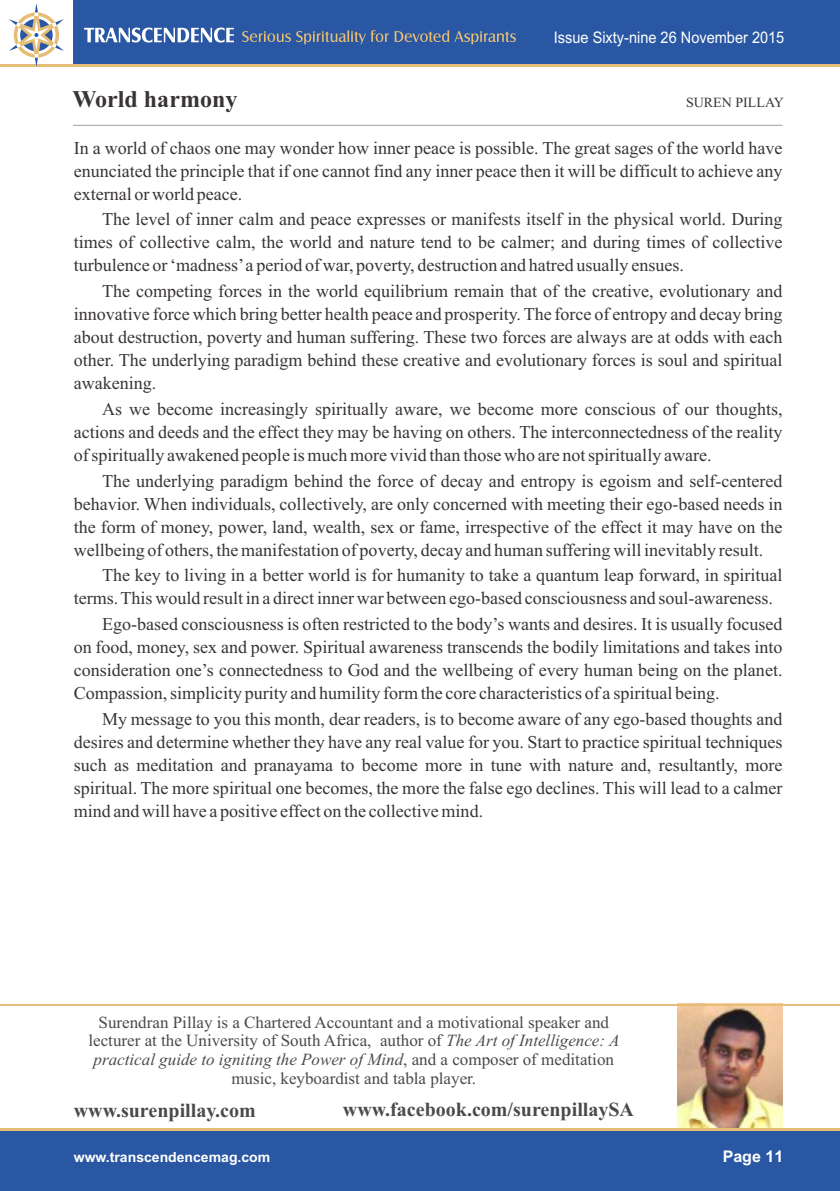
<style>
.page{position:relative;width:840px;height:1191px;background:#fff}
.page>*{position:absolute;margin:0;border:0;box-sizing:border-box;transform-origin:0 0}
.t1{font:700 24px "Times New Roman";color:#383336}
.t2{font:700 20px "Times New Roman";color:#4a4a4d}
.t3{font:18px/23px "Times New Roman";color:#383336;text-align:justify}
.t4{font:17px/18.8px "Times New Roman";color:#4a4a4d;text-align:center}
.t5{font:16px "Arial";color:#fff;scale:.91 1}
.t6{font:700 16px "Arial";color:#fff}
.t7{font:700 14px "Arial";color:#fff}
.t8{font:14px "Times New Roman";color:#383336}
.s1{font-style:italic}
</style>
<div class="page">
<img style="left:677px;top:1005px;width:105px;height:123px">
<div style="left:74px;top:0;width:765px;height:67px;background:#2957a3"></div>
<hr style="left:0;top:64px;width:839px;height:3px;background:#e6bd75">
<svg style="left:9px;top:3px;width:55px;height:64px"></svg>
<div style="left:0;top:1128px;width:839px;height:63px;background:#2957a3"></div>
<hr style="left:0;top:1128px;width:839px;height:3px;background:#e6bd75">
<svg style="left:84px;top:28px;width:150px;height:15px"></svg>
<svg style="left:242px;top:30px;width:273px;height:14px"></svg>
<hr style="left:0;top:1004px;width:839px;height:1px;background:#e6bd75">
<hr style="left:73px;top:125px;width:708px;height:1px;background:#a8abad">
<h1 class="t1" style="left:72px;top:91px;width:166px">World harmony</h1>
<p class="t5" style="left:553px;top:31px;width:255px">Issue Sixty-nine 26 November 2015</p>
<p class="t8" style="left:685px;top:97px;width:99px">SUREN PILLAY</p>
<p class="t3" style="left:74px;top:138px;width:710px">In a world of chaos one may wonder how inner peace is possible. The great sages of the world have enunciated the principle that if one cannot find any inner peace then it will be difficult to achieve any external or world peace.</p>
<p class="t3" style="left:74px;top:210px;width:710px;text-indent:28px">The level of inner calm and peace expresses or manifests itself in the physical world. During times of collective calm, the world and nature tend to be calmer; and during times of collective turbulence or ‘madness’a period of war, poverty, destruction and hatred usually ensues.</p>
<p class="t3" style="left:74px;top:281px;width:710px;text-indent:28px">The competing forces in the world equilibrium remain that of the creative, evolutionary and innovative force which bring better health peace and prosperity. The force of entropy and decay bring about destruction, poverty and human suffering. These two forces are always are at odds with each other. The underlying paradigm behind these creative and evolutionary forces is soul and spiritual awakening.</p>
<p class="t3" style="left:74px;top:399px;width:710px;text-indent:28px">As we become increasingly spiritually aware, we become more conscious of our thoughts, actions and deeds and the effect they may be having on others. The interconnectedness of the reality of spiritually awakened people is much more vivid than those who are not spiritually aware.</p>
<p class="t3" style="left:74px;top:471px;width:710px;text-indent:28px">The underlying paradigm behind the force of decay and entropy is egoism and self-centered behavior. When individuals, collectively, are only concerned with meeting their ego-based needs in the form of money, power, land, wealth, sex or fame, irrespective of the effect it may have on the wellbeing of others, the manifestation of poverty, decay and human suffering will inevitably result.</p>
<p class="t3" style="left:74px;top:565px;width:710px;text-indent:28px">The key to living in a better world is for humanity to take a quantum leap forward, in spiritual terms. This would result in a direct inner war between ego-based consciousness and soul-awareness.</p>
<p class="t3" style="left:74px;top:614px;width:710px;text-indent:28px">Ego-based consciousness is often restricted to the body’s wants and desires. It is usually focused on food, money, sex and power. Spiritual awareness transcends the bodily limitations and takes into consideration one’s connectedness to God and the wellbeing of every human being on the planet.<br>Compassion, simplicity purity and humility form the core characteristics of a spiritual being.</p>
<p class="t3" style="left:74px;top:709px;width:710px;text-indent:28px">My message to you this month, dear readers, is to become aware of any ego-based thoughts and desires and determine whether they have any real value for you. Start to practice spiritual techniques such as meditation and pranayama to become more in tune with nature and, resultantly, more spiritual. The more spiritual one becomes, the more the false ego declines. This will lead to a calmer mind and will have a positive effect on the collective mind.</p>
<p class="t4" style="left:88px;top:1014px;width:532px">Surendran Pillay is a Chartered Accountant and a motivational speaker and lecturer at the University of South Africa, author of <span class="s1">The Art of Intelligence: A practical guide to igniting the Power of Mind</span>, and a composer of meditation music, keyboardist and tabla player.</p>
<p class="t2" style="left:74px;top:1103px;width:183px">www.surenpillay.com</p>
<p class="t2" style="left:343px;top:1102px;width:292px">www.facebook.com/surenpillaySA</p>
<p class="t7" style="left:74px;top:1152px;width:198px">www.transcendencemag.com</p>
<p class="t6" style="left:722px;top:1150px;width:62px">Page 11</p>
</div>
